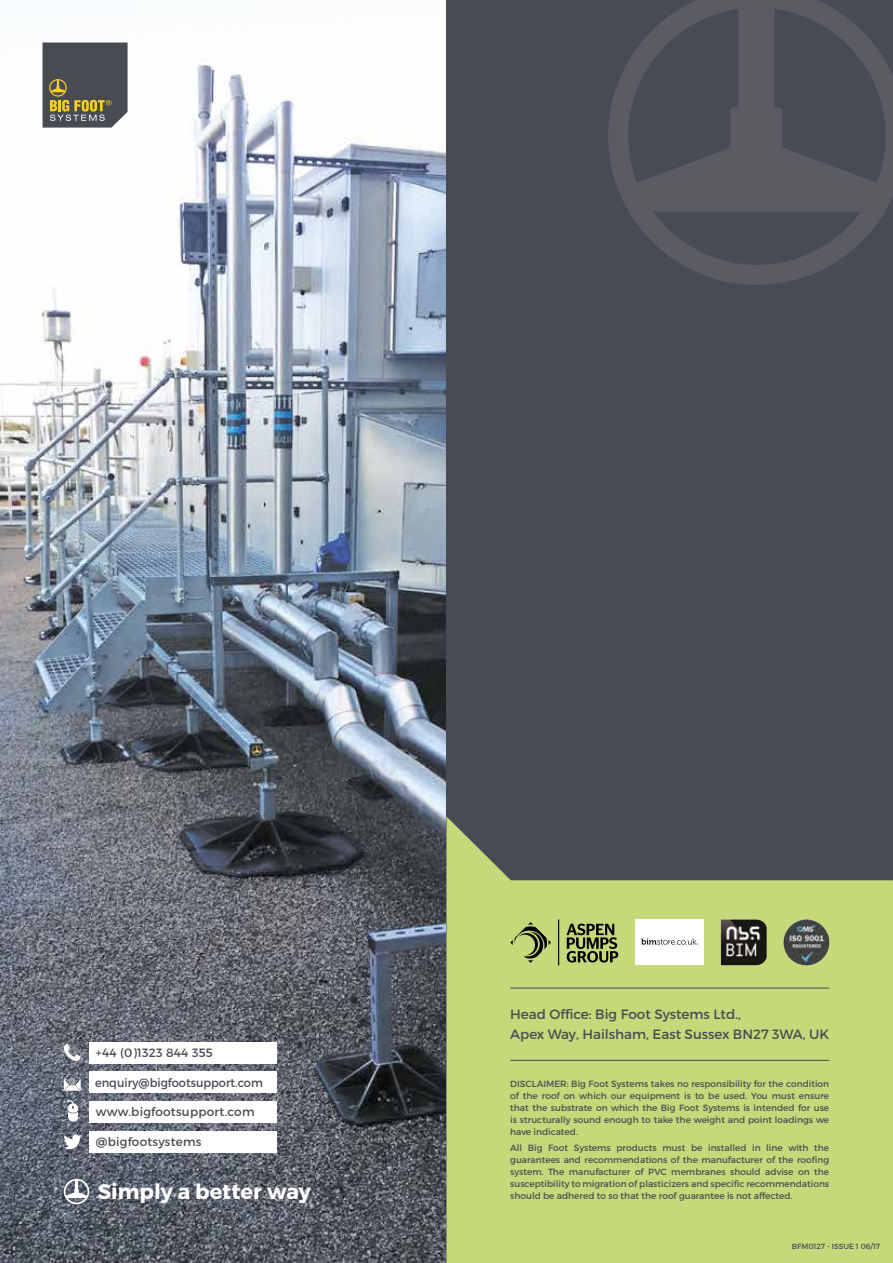
<style>
.page{position:relative;width:893px;height:1263px;background:#fff}
.page>*{position:absolute;margin:0;border:0;box-sizing:border-box;transform-origin:0 0}
.t1{font:700 21px "Montserrat";color:#fff}
.t2{font:13.5px/19.5px "Montserrat";color:#494b52}
.t3{font:12px "Montserrat";letter-spacing:.02em;color:#494b52}
.t4{font:12px "Montserrat";color:#494b52;scale:.95 1}
.t5{font:9px/12px "Montserrat";color:#494b52;text-align:justify}
.t6{font:7.5px "Montserrat";color:#494b52}
</style>
<div class="page">
<img style="left:0;top:42px;width:446px;height:1221px">
<div style="left:446px;top:0;width:447px;height:1263px;background:#494b52"></div>
<svg style="left:608px;top:0;width:285px;height:285px"></svg>
<svg style="left:446px;top:816px;width:447px;height:447px;background:#b2c274"></svg>
<svg style="left:64px;top:1179px;width:25px;height:25px"></svg>
<hr style="left:510px;top:988px;width:319px;height:1px;background:#494b52">
<hr style="left:510px;top:1060px;width:319px;height:1px;background:#494b52">
<svg style="left:64px;top:1073px;width:17px;height:18px"></svg>
<div style="left:89px;top:1071px;width:187px;height:22px;background:#fff"></div>
<svg style="left:63px;top:1043px;width:18px;height:18px"></svg>
<div style="left:89px;top:1042px;width:187px;height:21px;background:#fff"></div>
<div style="left:89px;top:1101px;width:187px;height:22px;background:#fff"></div>
<div style="left:89px;top:1131px;width:187px;height:21px;background:#fff"></div>
<svg style="left:67px;top:1100px;width:11px;height:21px"></svg>
<svg style="left:64px;top:1134px;width:18px;height:15px"></svg>
<svg style="left:43px;top:43px;width:85px;height:85px;background:#5c5b55"></svg>
<div style="left:635px;top:919px;width:69px;height:46px;background:#fff"></div>
<svg style="left:641px;top:938px;width:57px;height:7px"></svg>
<img style="left:721px;top:919px;width:46px;height:46px">
<img style="left:787px;top:919px;width:20px;height:12px">
<svg style="left:510px;top:919px;width:49px;height:46px;background:#a3b365"></svg>
<svg style="left:567px;top:924px;width:51px;height:38px;background:#6d7743"></svg>
<h3 class="t3" style="left:96px;top:1045px;width:119px">+44 (0)1323 844 355</h3>
<h3 class="t4" style="left:95px;top:1075px;width:178px">enquiry@bigfootsupport.com</h3>
<h3 class="t3" style="left:96px;top:1105px;width:160px">www.bigfootsupport.com</h3>
<h3 class="t3" style="left:96px;top:1134px;width:107px">@bigfootsystems</h3>
<h1 class="t1" style="left:98px;top:1178px;width:215px">Simply a better way</h1>
<h2 class="t2" style="left:510px;top:1005px;width:320px">Head Office: Big Foot Systems Ltd.,<br>Apex Way, Hailsham, East Sussex BN27 3WA, UK</h2>
<p class="t5" style="left:510px;top:1077px;width:320px">DISCLAIMER: Big Foot Systems takes no responsibility for the condition of the roof on which our equipment is to be used. You must ensure that the substrate on which the Big Foot Systems is intended for use is structurally sound enough to take the weight and point loadings we have indicated.</p>
<p class="t5" style="left:510px;top:1142px;width:320px">All Big Foot Systems products must be installed in line with the guarantees and recommendations of the manufacturer of the roofing system. The manufacturer of PVC membranes should advise on the susceptibility to migration of plasticizers and specific recommendations should be adhered to so that the roof guarantee is not affected.</p>
<p class="t6" style="left:792px;top:1241px;width:90px">BFM0127 - ISSUE 1 06/17</p>
</div>
